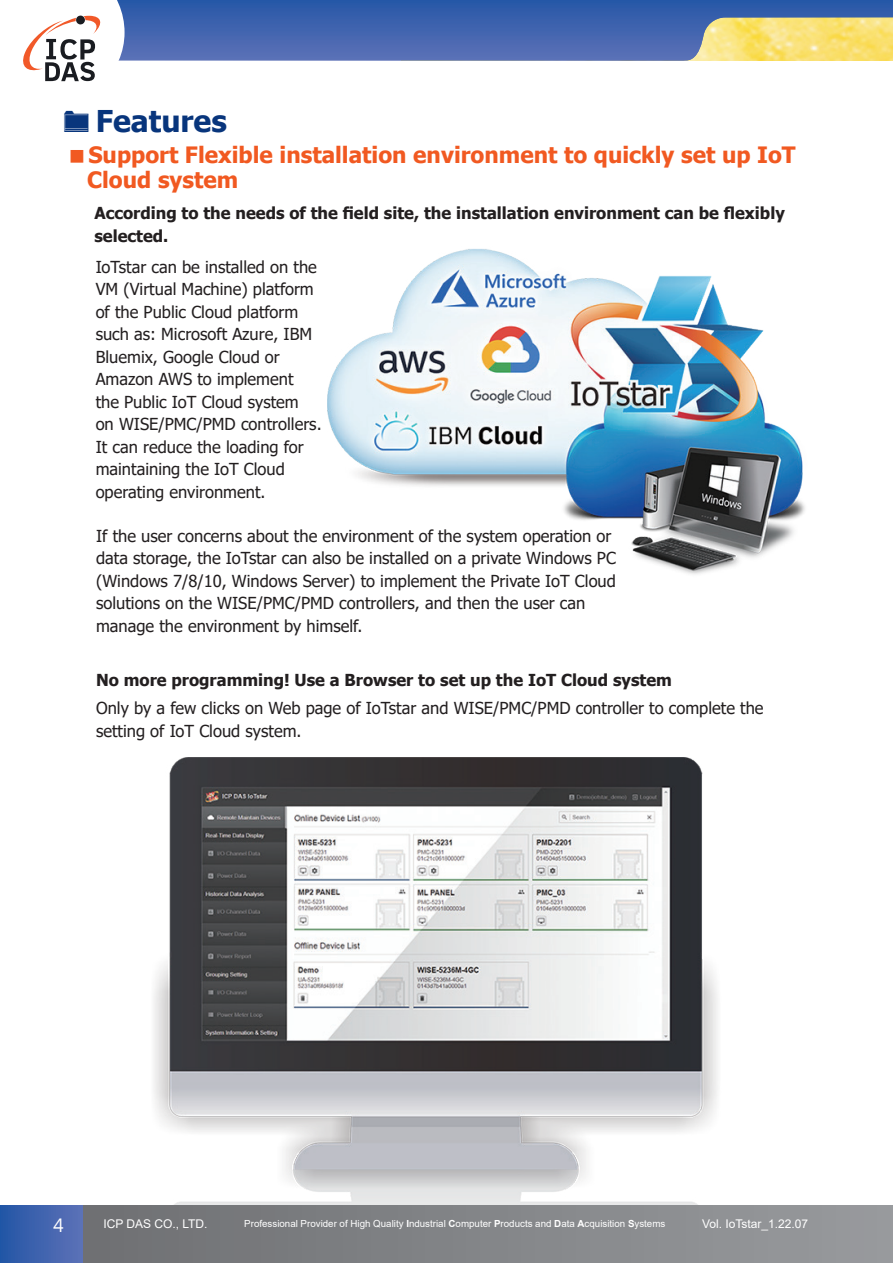
<style>
.page{position:relative;width:893px;height:1263px;background:#fff}
.page>*{position:absolute;margin:0;border:0;box-sizing:border-box;transform-origin:0 0}
.t1{font:700 30px "Tahoma";color:#08357c}
.t2{font:700 22.5px/25.5px "Tahoma";color:#f15921}
.t3{font:18px "Microsoft Jheng Hei";color:#fff}
.t4{font:16.5px/22.5px "Tahoma";color:#231f20}
.t5{font:700 16.5px/22.5px "Tahoma";color:#231f20}
.t6{font:12px "Arial";color:#fff}
.t7{font:9.75px "Arial";color:#fff}
.s1{font-weight:700}
</style>
<div class="page">
<img style="left:327px;top:249px;width:478px;height:325px">
<img style="left:154px;top:758px;width:564px;height:447px">
<svg style="left:125px;top:0;width:768px;height:61px;background:#617aa4"></svg>
<div style="left:83px;top:1205px;width:810px;height:58px;background:linear-gradient(to right,#6e7073,#999b9e)"></div>
<div style="left:0;top:1205px;width:82px;height:58px;background:linear-gradient(to right,#2256a6,#5c71b7)"></div>
<svg style="left:23px;top:0;width:102px;height:82px"></svg>
<h1 class="t1" style="left:96px;top:100px;width:133px">Features</h1>
<h2 class="t2" style="left:87px;top:143px;width:710px">Support Flexible installation environment to quickly set up IoT<br>Cloud system</h2>
<p class="t5" style="left:94px;top:203px;width:692px">According to the needs of the field site, the installation environment can be flexibly selected.</p>
<p class="t4" style="left:96px;top:256px;width:227px">IoTstar can be installed on the<br>VM (Virtual Machine) platform of the Public Cloud platform such as: Microsoft Azure, IBM<br>Bluemix, Google Cloud or<br>Amazon AWS to implement<br>the Public IoT Cloud system<br>on WISE/PMC/PMD controllers.<br>It can reduce the loading for maintaining the IoT Cloud operating environment.</p>
<p class="t4" style="left:96px;top:525px;width:521px">If the user concerns about the environment of the system operation or data storage, the IoTstar can also be installed on a private Windows PC (Windows 7/8/10, Windows Server) to implement the Private IoT Cloud solutions on the WISE/PMC/PMD controllers, and then the user can manage the environment by himself.</p>
<p class="t5" style="left:96px;top:669px;width:577px">No more programming! Use a Browser to set up the IoT Cloud system</p>
<p class="t4" style="left:96px;top:698px;width:669px">Only by a few clicks on Web page of IoTstar and WISE/PMC/PMD controller to complete the setting of IoT Cloud system.</p>
<p class="t3" style="left:53px;top:1214px;width:12px">4</p>
<p class="t6" style="left:103px;top:1215px;width:106px">ICP DAS CO., LTD.</p>
<p class="t7" style="left:244px;top:1216px;width:423px">Professional Provider of High Quality <span class="s1">I</span>ndustrial <span class="s1">C</span>omputer <span class="s1">P</span>roducts and <span class="s1">D</span>ata <span class="s1">A</span>cquisition <span class="s1">S</span>ystems</p>
<p class="t6" style="left:702px;top:1215px;width:108px">Vol. IoTstar_1.22.07</p>
</div>
